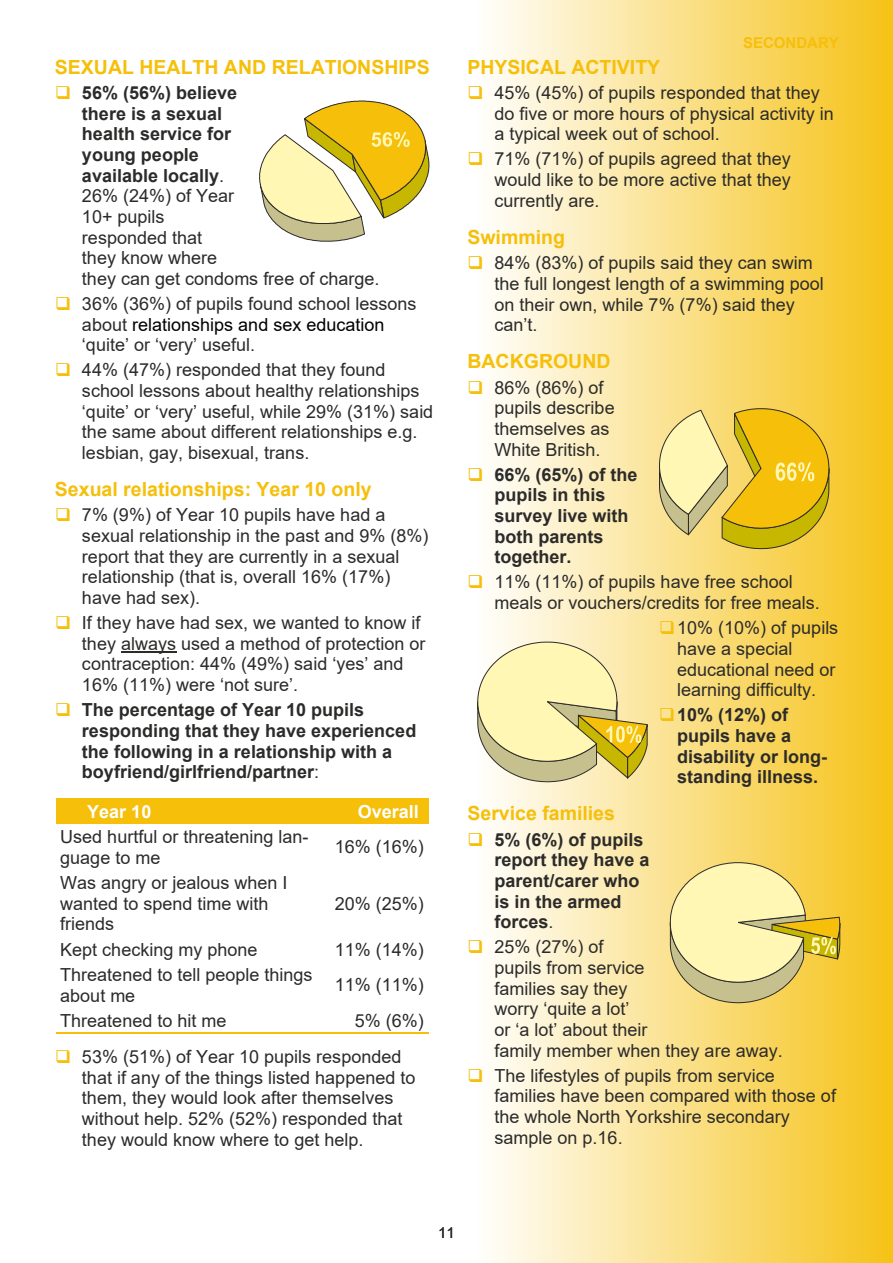
<style>
.page{position:relative;width:893px;height:1263px;background:#fff}
.page>*{position:absolute;margin:0;border:0;box-sizing:border-box;transform-origin:0 0}
.t1{font:700 19.5px "Arial";color:#f5bf0a}
.t2{font:18px/20.7px "Arial";color:#2c2b2a}
.t3{font:700 18px/20.7px "Arial";color:#2c2b2a}
.t4{font:700 18px "Arial";color:#fff}
.t5{font:700 15px "Arial";color:#f5bf0a}
.t6{font:15px "Arial";color:#2c2b2a}
.s1{font-weight:700}
.s2{color:#000}
.s3{font-weight:400}
</style>
<div class="page">
<div style="left:476px;top:0;width:417px;height:1263px;background:linear-gradient(to right,#fffefd,#f5c216)"></div>
<hr style="left:121px;top:651px;width:55px;height:1px;background:#2c2b2a">
<div style="left:56px;top:798px;width:270px;height:25px;background:#f5bf0a"></div>
<div style="left:326px;top:798px;width:102px;height:25px;background:#f5bf0a"></div>
<hr style="left:56px;top:1032px;width:270px;height:2px;background:#f5bf0a">
<hr style="left:326px;top:1032px;width:102px;height:2px;background:#f5bf0a">
<svg style="left:259px;top:100px;width:171px;height:142px"></svg>
<svg style="left:659px;top:408px;width:171px;height:141px;background:#e7c84e"></svg>
<svg style="left:477px;top:641px;width:171px;height:141px;background:#ebe09e"></svg>
<svg style="left:670px;top:862px;width:170px;height:141px;background:#ebd984"></svg>
<svg style="left:476px;top:86px;width:6px;height:13px"></svg>
<svg style="left:476px;top:152px;width:6px;height:13px"></svg>
<svg style="left:476px;top:256px;width:6px;height:13px"></svg>
<svg style="left:476px;top:381px;width:6px;height:13px"></svg>
<svg style="left:476px;top:468px;width:6px;height:13px"></svg>
<svg style="left:476px;top:575px;width:6px;height:13px"></svg>
<svg style="left:661px;top:621px;width:13px;height:13px"></svg>
<svg style="left:661px;top:708px;width:13px;height:13px"></svg>
<svg style="left:476px;top:833px;width:6px;height:13px"></svg>
<svg style="left:476px;top:940px;width:6px;height:13px"></svg>
<svg style="left:476px;top:1069px;width:6px;height:13px"></svg>
<p class="t1" style="left:55px;top:59px;width:376px">SEXUAL HEALTH AND RELATIONSHIPS</p>
<p class="t2" style="left:82px;top:84px;width:299px"><span class="s1">56% (56%) believe<br>there is a sexual<br>health service for<br>young people<br>available locally</span>.<br>26% (24%) of Year<br>10+ pupils<br>responded that<br>they know where<br>they can get condoms free of charge.</p>
<p class="t2" style="left:82px;top:295px;width:336px">36% (36%) of pupils found school lessons about <span class="s2">relationships and sex education </span>‘quite’ or ‘very’ useful.</p>
<p class="t2" style="left:82px;top:361px;width:353px">44% (47%) responded that they found school lessons about healthy relationships ‘quite’ or ‘very’ useful, while 29% (31%) said the same about different relationships e.g. lesbian, gay, bisexual, trans.</p>
<p class="t1" style="left:55px;top:482px;width:318px">Sexual relationships: Year 10 only</p>
<p class="t2" style="left:82px;top:506px;width:348px">7% (9%) of Year 10 pupils have had a sexual relationship in the past and 9% (8%) report that they are currently in a sexual relationship (that is, overall 16% (17%) have had sex).</p>
<p class="t2" style="left:82px;top:614px;width:345px">If they have had sex, we wanted to know if they always used a method of protection or contraception: 44% (49%) said ‘yes’ and 16% (11%) were ‘not sure’.</p>
<p class="t3" style="left:82px;top:701px;width:336px">The percentage of Year 10 pupils responding that they have experienced the following in a relationship with a boyfriend/girlfriend/partner<span class="s3">:</span></p>
<p class="t4" style="left:87px;top:804px;width:66px">Year 10</p>
<p class="t4" style="left:358px;top:804px;width:63px">Overall</p>
<p class="t2" style="left:60px;top:828px;width:250px">Used hurtful or threatening lan&shy;guage to me</p>
<p class="t2" style="left:335px;top:838px;width:91px">16% (16%)</p>
<p class="t2" style="left:60px;top:874px;width:229px">Was angry or jealous when I wanted to spend time with friends</p>
<p class="t2" style="left:335px;top:895px;width:91px">20% (25%)</p>
<p class="t2" style="left:60px;top:941px;width:199px">Kept checking my phone</p>
<p class="t2" style="left:335px;top:941px;width:91px">11% (14%)</p>
<p class="t2" style="left:60px;top:966px;width:254px">Threatened to tell people things about me</p>
<p class="t2" style="left:335px;top:976px;width:91px">11% (11%)</p>
<p class="t2" style="left:60px;top:1012px;width:168px">Threatened to hit me</p>
<p class="t2" style="left:355px;top:1012px;width:71px">5% (6%)</p>
<p class="t2" style="left:82px;top:1048px;width:335px">53% (51%) of Year 10 pupils responded that if any of the things listed happened to them, they would look after themselves without help. 52% (52%) responded that they would know where to get help.</p>
<p class="t5" style="left:743px;top:37px;width:97px">SECONDARY</p>
<p class="t1" style="left:467px;top:59px;width:194px">PHYSICAL ACTIVITY</p>
<p class="t2" style="left:494px;top:84px;width:341px">45% (45%) of pupils responded that they do five or more hours of physical activity in a typical week out of school.</p>
<p class="t2" style="left:494px;top:150px;width:298px;text-align:justify">71% (71%) of pupils agreed that they would like to be more active that they currently are.</p>
<p class="t1" style="left:467px;top:230px;width:99px">Swimming</p>
<p class="t2" style="left:494px;top:254px;width:331px">84% (83%) of pupils said they can swim the full longest length of a swimming pool on their own, while 7% (7%) said they can’t.</p>
<p class="t1" style="left:467px;top:354px;width:145px">BACKGROUND</p>
<p class="t2" style="left:494px;top:379px;width:122px">86% (86%) of pupils describe themselves as<br>White British.</p>
<p class="t3" style="left:494px;top:466px;width:145px">66% (65%) of the pupils in this survey live with both parents together.</p>
<p class="t2" style="left:494px;top:573px;width:327px">11% (11%) of pupils have free school meals or vouchers/credits for free meals.</p>
<p class="t2" style="left:677px;top:619px;width:163px">10% (10%) of pupils have a special educational need or learning difficulty.</p>
<p class="t3" style="left:677px;top:706px;width:151px">10% (12%) of pupils have a disability or long&shy;standing illness.</p>
<p class="t1" style="left:467px;top:806px;width:149px">Service families</p>
<p class="t3" style="left:494px;top:831px;width:157px">5% (6%) of pupils report they have a parent/carer who is in the armed forces<span class="s3">.</span></p>
<p class="t2" style="left:494px;top:938px;width:290px">25% (27%) of<br>pupils from service<br>families say they<br>worry ‘quite a lot’<br>or ‘a lot’ about their<br>family member when they are away.</p>
<p class="t2" style="left:494px;top:1067px;width:343px">The lifestyles of pupils from service families have been compared with those of the whole North Yorkshire secondary sample on p.16.</p>
<p class="t6" style="left:438px;top:1227px;width:18px">11</p>
</div>
